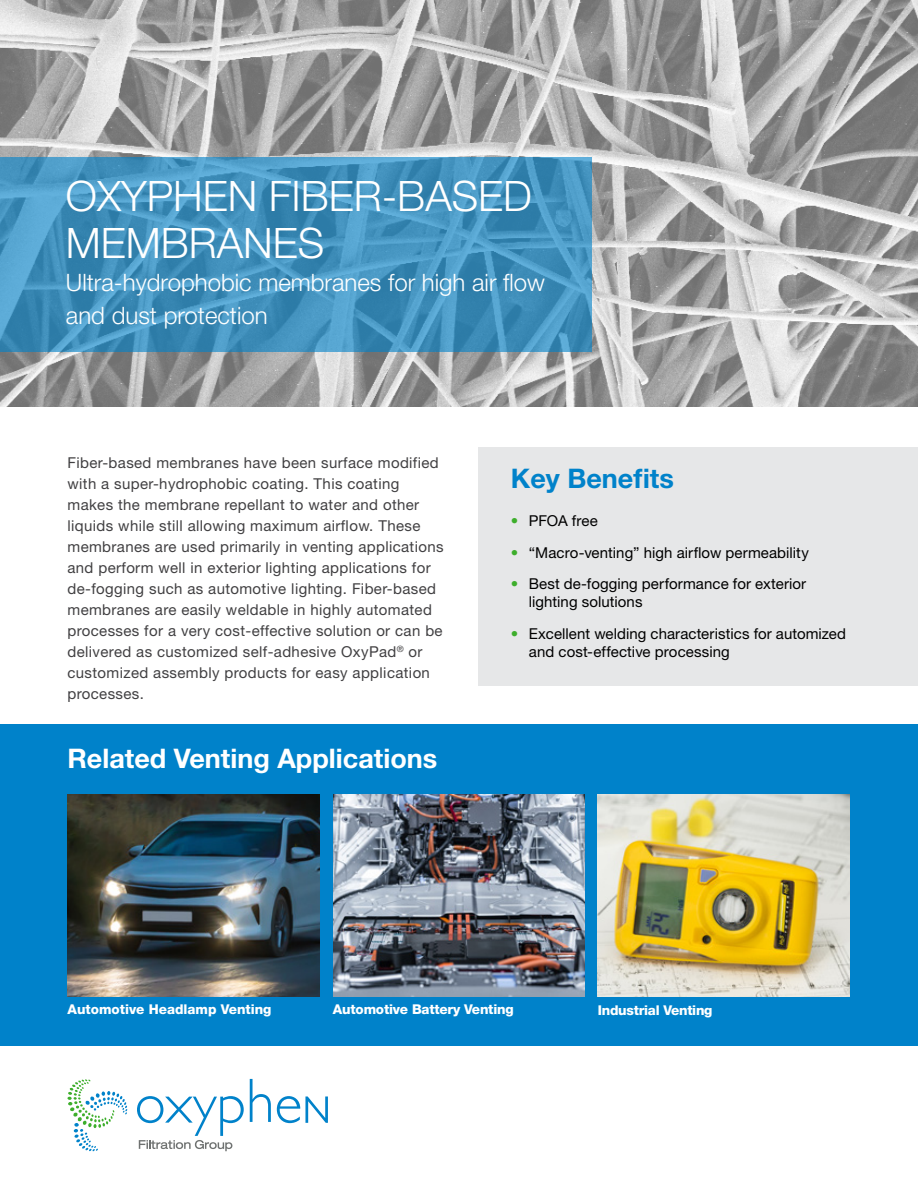
<style>
.page{position:relative;width:918px;height:1188px;background:#fff}
.page>*{position:absolute;margin:0;border:0;box-sizing:border-box;transform-origin:0 0}
.t1{font:300 42px/46.5px "Helvetica Neue LT Std";color:#fff}
.t2{font:700 27px "Helvetica Neue LT Std";color:#fff}
.t3{font:700 27px "Helvetica Neue LT Std";color:#0082ca}
.t4{font:300 24px/33px "Helvetica Neue LT Std";color:#fff}
.t5{font:15px/21px "Helvetica Neue LT Std";letter-spacing:.025em;color:#414042}
.t6{font:15px/18px "Helvetica Neue LT Std";letter-spacing:.005em;color:#000}
.t7{font:800 13.5px "Helvetica Neue LT Std";letter-spacing:-.015em;color:#fff}
.s1{color:#3dae2b}
</style>
<div class="page">
<img style="left:0;top:0;width:918px;height:406px">
<div style="left:478px;top:447px;width:440px;height:238px;background:#e6e7e8"></div>
<svg style="left:0;top:158px;width:592px;height:194px;background:#4392bd"></svg>
<svg style="left:68px;top:1079px;width:59px;height:72px"></svg>
<svg style="left:137px;top:1079px;width:191px;height:72px"></svg>
<div style="left:0;top:724px;width:918px;height:322px;background:#0082ca"></div>
<img style="left:68px;top:794px;width:252px;height:202px">
<img style="left:598px;top:795px;width:252px;height:202px">
<img style="left:333px;top:794px;width:252px;height:202px">
<h1 class="t1" style="left:66px;top:172px;width:468px">OXYPHEN FIBER-BASED<br>MEMBRANES</h1>
<h3 class="t4" style="left:66px;top:265px;width:481px">Ultra-hydrophobic membranes for high air flow and dust protection</h3>
<p class="t5" style="left:67px;top:452px;width:378px">Fiber-based membranes have been surface modified with a super-hydrophobic coating. This coating makes the membrane repellant to water and other liquids while still allowing maximum airflow. These membranes are used primarily in venting applications and perform well in exterior lighting applications for de-fogging such as automotive lighting. Fiber-based membranes are easily weldable in highly automated processes for a very cost-effective solution or can be delivered as customized self-adhesive OxyPad<sup>®</sup> or customized assembly products for easy application processes.</p>
<h2 class="t3" style="left:511px;top:462px;width:165px">Key Benefits</h2>
<p class="t6" style="left:511px;top:512px;width:88px"><span class="s1">•</span> PFOA free</p>
<p class="t6" style="left:511px;top:543px;width:300px"><span class="s1">•</span> “Macro-venting” high airflow permeability</p>
<p class="t6" style="left:529px;top:575px;width:279px;text-indent:-18px"><span class="s1">•</span> Best de-fogging performance for exterior lighting solutions</p>
<p class="t6" style="left:529px;top:624px;width:319px;text-indent:-18px"><span class="s1">•</span> Excellent welding characteristics for automized and cost-effective processing</p>
<h2 class="t2" style="left:68px;top:742px;width:371px">Related Venting Applications</h2>
<p class="t7" style="left:68px;top:1001px;width:206px">Automotive Headlamp Venting</p>
<p class="t7" style="left:333px;top:1001px;width:182px">Automotive Battery Venting</p>
<p class="t7" style="left:598px;top:1002px;width:116px">Industrial Venting</p>
</div>
